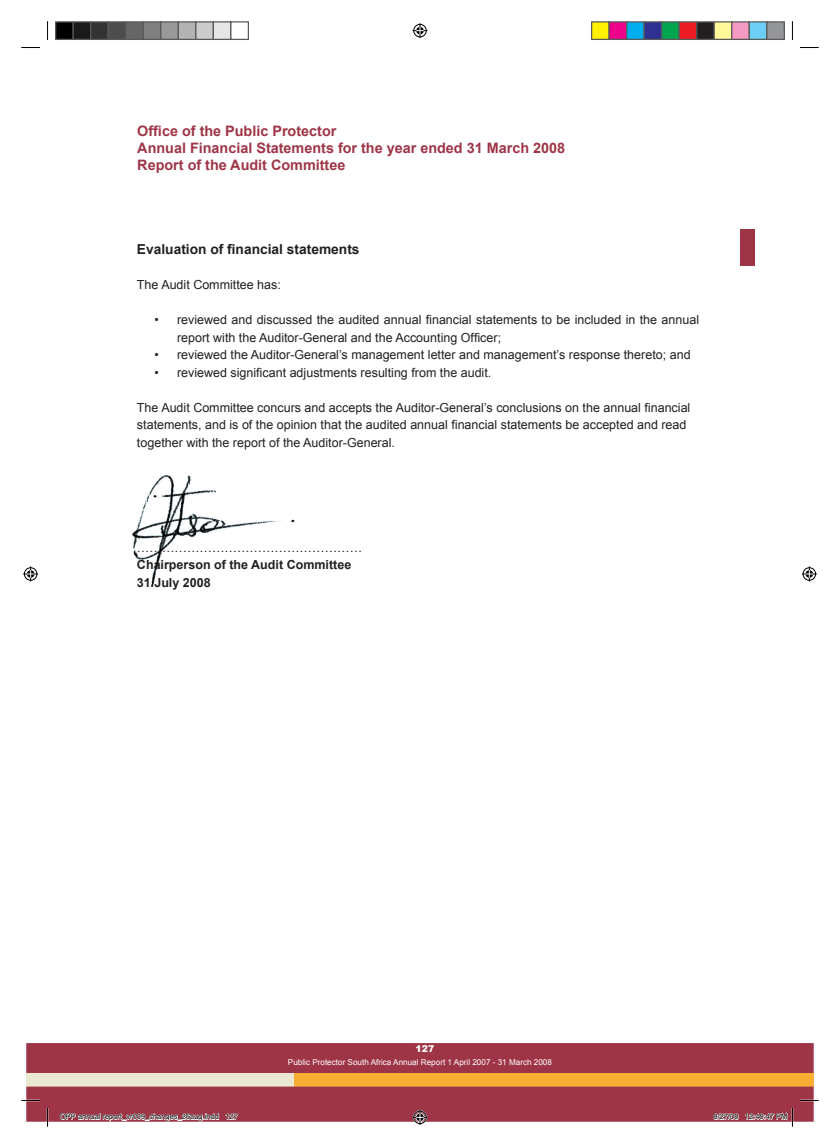
<style>
.page{position:relative;width:840px;height:1148px;background:#fff}
.page>*{position:absolute;margin:0;border:0;box-sizing:border-box;transform-origin:0 0}
.t1{font:700 14.38px/17.2px "Arial";color:#9e3547}
.t2{font:700 13.75px "Arial";color:#231f20}
.t3{font:12.5px/17.5px "Arial";color:#231f20}
.t4{font:700 12.5px/17.5px "Arial";color:#231f20}
.t5{font:900 9.38px "Arial";color:#fff}
.t6{font:8.12px "Arial";color:#fff}
.t7{font:7.5px "Helvetica";color:#000}
</style>
<div class="page">
<div style="left:26px;top:1072px;width:268px;height:14px;background:#eae8d1"></div>
<div style="left:294px;top:1072px;width:519px;height:14px;background:#f7ae32"></div>
<div style="left:26px;top:1043px;width:787px;height:29px;background:#9e3547"></div>
<div style="left:739px;top:229px;width:15px;height:37px;background:#9e3547"></div>
<img style="left:132px;top:475px;width:163px;height:113px">
<svg style="left:21px;top:47px;width:19px;height:1px"></svg>
<svg style="left:799px;top:47px;width:19px;height:1px"></svg>
<svg style="left:47px;top:21px;width:1px;height:19px"></svg>
<svg style="left:791px;top:22px;width:1px;height:18px"></svg>
<svg style="left:412px;top:23px;width:15px;height:15px"></svg>
<svg style="left:23px;top:566px;width:15px;height:15px"></svg>
<svg style="left:801px;top:566px;width:15px;height:15px"></svg>
<div style="left:56px;top:22px;width:17px;height:17px;background:#000"></div>
<div style="left:55px;top:21px;width:19px;height:19px;border:1px solid #595959"></div>
<div style="left:73px;top:22px;width:18px;height:17px;background:#1a1a1a"></div>
<div style="left:72px;top:21px;width:19px;height:19px;border:1px solid #595959"></div>
<div style="left:91px;top:22px;width:17px;height:17px;background:#333"></div>
<div style="left:90px;top:21px;width:19px;height:19px;border:1px solid #595959"></div>
<div style="left:108px;top:22px;width:18px;height:17px;background:#4d4d4d"></div>
<div style="left:108px;top:21px;width:18px;height:19px;border:1px solid #595959"></div>
<div style="left:126px;top:22px;width:17px;height:17px;background:#666"></div>
<div style="left:125px;top:21px;width:19px;height:19px;border:1px solid #595959"></div>
<div style="left:143px;top:22px;width:18px;height:17px;background:#808080"></div>
<div style="left:142px;top:21px;width:19px;height:19px;border:1px solid #595959"></div>
<div style="left:161px;top:22px;width:17px;height:17px;background:#999"></div>
<div style="left:160px;top:21px;width:19px;height:19px;border:1px solid #595959"></div>
<div style="left:178px;top:22px;width:18px;height:17px;background:#b3b3b3"></div>
<div style="left:178px;top:21px;width:18px;height:19px;border:1px solid #595959"></div>
<div style="left:196px;top:22px;width:17px;height:17px;background:#ccc"></div>
<div style="left:195px;top:21px;width:19px;height:19px;border:1px solid #595959"></div>
<div style="left:213px;top:22px;width:18px;height:17px;background:#e6e6e6"></div>
<div style="left:212px;top:21px;width:19px;height:19px;border:1px solid #595959"></div>
<div style="left:230px;top:21px;width:19px;height:19px;border:1px solid #595959"></div>
<div style="left:591px;top:22px;width:17px;height:17px;background:#fff101"></div>
<div style="left:590px;top:21px;width:19px;height:19px;border:1px solid #595959"></div>
<div style="left:608px;top:22px;width:18px;height:17px;background:#ed028c"></div>
<div style="left:608px;top:21px;width:19px;height:19px;border:1px solid #595959"></div>
<div style="left:626px;top:22px;width:17px;height:17px;background:#00aeef"></div>
<div style="left:625px;top:21px;width:19px;height:19px;border:1px solid #595959"></div>
<div style="left:643px;top:22px;width:18px;height:17px;background:#2e3092"></div>
<div style="left:643px;top:21px;width:19px;height:19px;border:1px solid #595959"></div>
<div style="left:661px;top:22px;width:17px;height:17px;background:#00a54f"></div>
<div style="left:660px;top:21px;width:19px;height:19px;border:1px solid #595959"></div>
<div style="left:678px;top:22px;width:18px;height:17px;background:#ee1d23"></div>
<div style="left:678px;top:21px;width:19px;height:19px;border:1px solid #595959"></div>
<div style="left:696px;top:22px;width:17px;height:17px;background:#231f20"></div>
<div style="left:695px;top:21px;width:19px;height:19px;border:1px solid #595959"></div>
<div style="left:713px;top:22px;width:18px;height:17px;background:#fff79a"></div>
<div style="left:713px;top:21px;width:19px;height:19px;border:1px solid #595959"></div>
<div style="left:731px;top:22px;width:17px;height:17px;background:#f499c2"></div>
<div style="left:730px;top:21px;width:19px;height:19px;border:1px solid #595959"></div>
<div style="left:748px;top:22px;width:18px;height:17px;background:#6bcff6"></div>
<div style="left:748px;top:21px;width:19px;height:19px;border:1px solid #595959"></div>
<div style="left:766px;top:22px;width:17px;height:17px;background:#939598"></div>
<div style="left:765px;top:21px;width:19px;height:19px;border:1px solid #595959"></div>
<svg style="left:21px;top:1086px;width:797px;height:40px;background:#ad5563"></svg>
<p class="t1" style="left:137px;top:122px;width:429px">Office of the Public Protector<br>Annual financial Statements for the year ended 31 March 2008<br>Report of the Audit Committee</p>
<p class="t2" style="left:137px;top:242px;width:224px">Evaluation of financial statements</p>
<p class="t3" style="left:137px;top:276px;width:145px">The Audit Committee has:</p>
<p class="t3" style="left:177px;top:311px;width:523px;text-indent:-22px">• reviewed and discussed the audited annual financial statements to be included in the annual report with the Auditor-General and the Accounting Officer;</p>
<p class="t3" style="left:154px;top:346px;width:537px">• reviewed the Auditor-General’s management letter and management’s response thereto; and</p>
<p class="t3" style="left:154px;top:363px;width:338px">• reviewed significant adjustments resulting from the audit.</p>
<p class="t3" style="left:137px;top:398px;width:554px">The Audit Committee concurs and accepts the Auditor-General’s conclusions on the annual financial statements, and is of the opinion that the audited annual financial statements be accepted and read together with the report of the Auditor-General.</p>
<p class="t3" style="left:137px;top:538px;width:226px">………………………………………………</p>
<p class="t4" style="left:137px;top:556px;width:216px">Chairperson of the Audit Committee<br>31 July 2008</p>
<p class="t5" style="left:415px;top:1043px;width:20px">127</p>
<p class="t6" style="left:288px;top:1057px;width:265px">Public Protector South Africa Annual Report 1 April 2007 - 31 March 2008</p>
<p class="t7" style="left:60px;top:1110px;width:179px">OPP annual report_vr009_changes_26aug.indd 127</p>
<p class="t7" style="left:713px;top:1110px;width:75px">8/27/08 12:48:47 PM</p>
</div>
